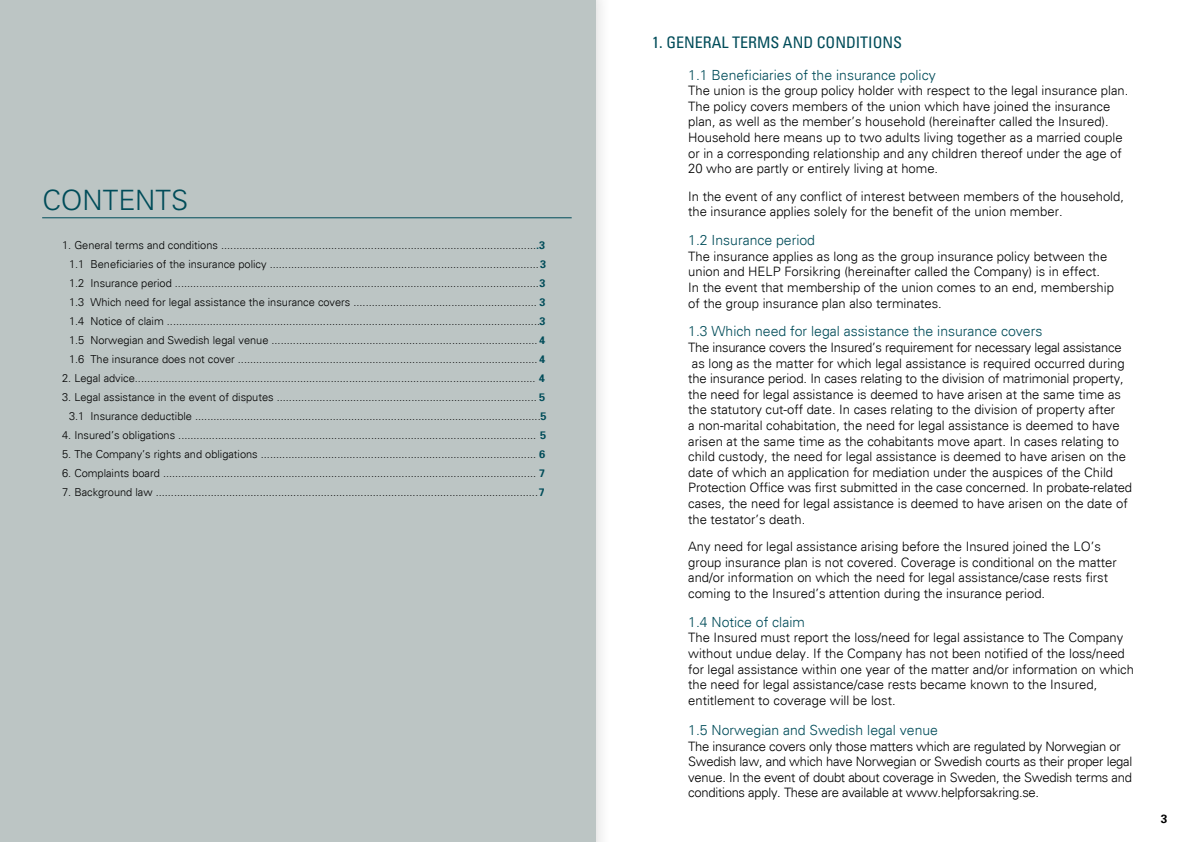
<style>
.page{position:relative;width:1191px;height:842px;background:#fff}
.page>*{position:absolute;margin:0;border:0;box-sizing:border-box;transform-origin:0 0}
.t1{font:300 28px "Univers LT Std";color:#004c59}
.t2{font:condensed 16px "Univers";color:#004c59}
.t3{font:300 14px "Univers";color:#004c59}
.t4{font:300 13px/15.6px "Univers";color:#000}
.t5{font:300 13px/15.6px "Univers";letter-spacing:-.02em;color:#000}
.t6{font:700 12px "Univers 65";color:#000}
.t7{font:300 11px/19px "Univers";color:#000;text-align:justify}
.s1{font-family:"Univers 65";font-weight:700;color:#004c59}
</style>
<div class="page">
<div style="left:0;top:0;width:611px;height:842px;background:#000;opacity:.18"></div>
<div style="left:0;top:0;width:595px;height:842px;background:#bcc5c4"></div>
<hr style="left:42px;top:217px;width:529px;height:1px;background:#004c59">
<h1 class="t1" style="left:42px;top:183px;width:147px">CONTENTS</h1>
<p class="t7" style="left:69px;top:236px;width:478px;text-indent:-7px">1. General terms and conditions .......................................................................................................<span class="s1">.3<br></span>1.1 Beneficiaries of the insurance policy ........................................................................................<span class="s1">3<br></span>1.2 Insurance period .......................................................................................................................<span class="s1">3<br></span>1.3 Which need for legal assistance the insurance covers ............................................................ <span class="s1">3<br></span>1.4 Notice of claim .......................................................................................................................... <span class="s1">3<br></span>1.5 Norwegian and Swedish legal venue ....................................................................................... <span class="s1">4<br></span>1.6 The insurance does not cover .................................................................................................. <span class="s1">4</span></p>
<p class="t7" style="left:62px;top:369px;width:484px">2. Legal advice................................................................................................................................... <span class="s1">4</span></p>
<p class="t7" style="left:62px;top:388px;width:486px;text-align:right">3. Legal assistance in the event of disputes ..................................................................................... <span class="s1">5<br></span>3.1 Insurance deductible ................................................................................................................. <span class="s1">5</span></p>
<p class="t7" style="left:62px;top:426px;width:486px">4. Insured’s obligations ..................................................................................................................... <span class="s1">5</span></p>
<p class="t7" style="left:62px;top:445px;width:484px">5. The Company’s rights and obligations .......................................................................................... <span class="s1">6</span></p>
<p class="t7" style="left:62px;top:464px;width:484px">6. Complaints board .......................................................................................................................... <span class="s1">7</span></p>
<p class="t7" style="left:62px;top:483px;width:484px">7. Background law .............................................................................................................................<span class="s1">7</span></p>
<p class="t2" style="left:652px;top:32px;width:251px">1. GENERAL TERMS AND CONDITIONS</p>
<p class="t3" style="left:688px;top:66px;width:249px">1.1 Beneficiaries of the insurance policy</p>
<p class="t4" style="left:688px;top:83px;width:441px">The union is the group policy holder with respect to the legal insurance plan.<br>The policy covers members of the union which have joined the insurance plan, as well as the member’s household (hereinafter called the Insured).<br>Household here means up to two adults living together as a married couple or in a corresponding relationship and any children thereof under the age of 20 who are partly or entirely living at home.</p>
<p class="t4" style="left:688px;top:188px;width:437px">In the event of any conflict of interest between members of the household, the insurance applies solely for the benefit of the union member.</p>
<p class="t3" style="left:688px;top:232px;width:128px">1.2 Insurance period</p>
<p class="t4" style="left:688px;top:248px;width:427px">The insurance applies as long as the group insurance policy between the union and HELP Forsikring (hereinafter called the Company) is in effect.<br>In the event that membership of the union comes to an end, membership of the group insurance plan also terminates.</p>
<p class="t3" style="left:688px;top:323px;width:356px">1.3 Which need for legal assistance the insurance covers</p>
<p class="t4" style="left:688px;top:340px;width:445px">The insurance covers the Insured’s requirement for necessary legal assistance as long as the matter for which legal assistance is required occurred during the insurance period. In cases relating to the division of matrimonial property, the need for legal assistance is deemed to have arisen at the same time as the statutory cut-off date. In cases relating to the division of property after<br>a non-marital cohabitation, the need for legal assistance is deemed to have arisen at the same time as the cohabitants move apart. In cases relating to child custody, the need for legal assistance is deemed to have arisen on the date of which an application for mediation under the auspices of the Child Protection Office was first submitted in the case concerned. In probate-related cases, the need for legal assistance is deemed to have arisen on the date of the testator’s death.</p>
<p class="t4" style="left:688px;top:539px;width:430px">Any need for legal assistance arising before the Insured joined the LO’s group insurance plan is not covered. Coverage is conditional on the matter and/or information on which the need for legal assistance/case rests first coming to the Insured’s attention during the insurance period.</p>
<p class="t3" style="left:688px;top:613px;width:118px">1.4 Notice of claim</p>
<p class="t4" style="left:688px;top:630px;width:447px">The Insured must report the loss/need for legal assistance to The Company without undue delay. If the Company has not been notified of the loss/need for legal assistance within one year of the matter and/or information on which the need for legal assistance/case rests became known to the Insured, entitlement to coverage will be lost.</p>
<p class="t3" style="left:688px;top:721px;width:251px">1.5 Norwegian and Swedish legal venue</p>
<p class="t5" style="left:688px;top:738px;width:446px">The insurance covers only those matters which are regulated by Norwegian or Swedish law, and which have Norwegian or Swedish courts as their proper legal venue. In the event of doubt about coverage in Sweden, the Swedish terms and conditions apply. These are available at www.helpforsakring.se.</p>
<p class="t6" style="left:1160px;top:811px;width:8px">3</p>
</div>
